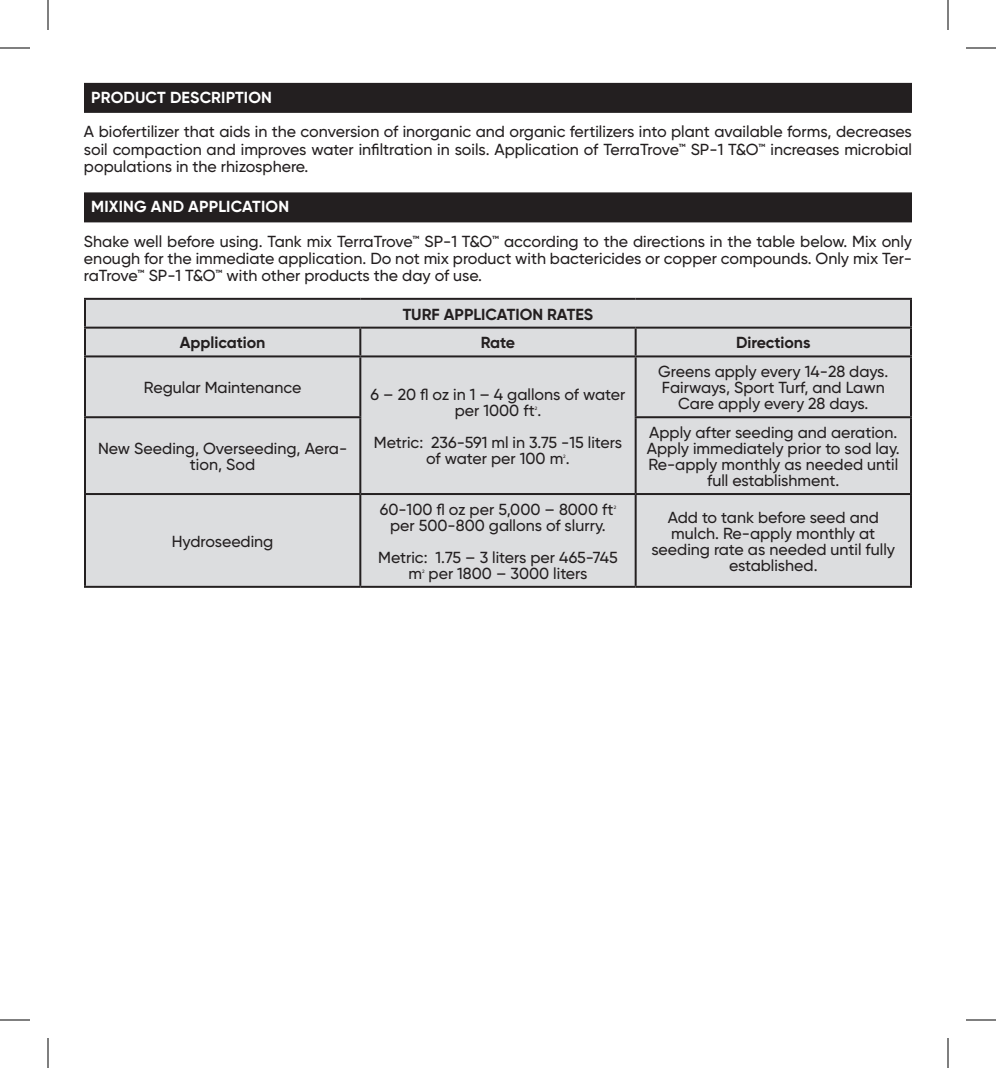
<style>
.page{position:relative;width:996px;height:1068px;background:#fff}
.page>*{position:absolute;margin:0;border:0;box-sizing:border-box;transform-origin:0 0}
.t1{font:500 16px/16px "Gilroy";color:#231f20;text-align:center}
.t2{font:700 16px "Gilroy";color:#231f20}
.t3{font:700 16px "Gilroy";letter-spacing:.01em;color:#fff}
.t4{font:500 4.8px "Gilroy";color:#231f20}
</style>
<div class="page">
<div style="left:84px;top:83px;width:828px;height:30px;background:#231f20"></div>
<div style="left:84px;top:192px;width:828px;height:30px;background:#231f20"></div>
<div style="left:86px;top:300px;width:824px;height:286px;background:#dcdddf"></div>
<hr style="left:84px;top:298px;width:276px;height:2px;background:#231f20">
<hr style="left:84px;top:300px;width:2px;height:27px;background:#231f20">
<hr style="left:360px;top:298px;width:276px;height:2px;background:#231f20">
<hr style="left:636px;top:298px;width:276px;height:2px;background:#231f20">
<hr style="left:910px;top:300px;width:2px;height:27px;background:#231f20">
<hr style="left:84px;top:327px;width:276px;height:2px;background:#231f20">
<hr style="left:84px;top:329px;width:2px;height:26px;background:#231f20">
<hr style="left:360px;top:327px;width:276px;height:2px;background:#231f20">
<hr style="left:359px;top:329px;width:2px;height:26px;background:#231f20">
<hr style="left:636px;top:327px;width:276px;height:2px;background:#231f20">
<hr style="left:635px;top:329px;width:2px;height:26px;background:#231f20">
<hr style="left:910px;top:329px;width:2px;height:26px;background:#231f20">
<hr style="left:84px;top:355px;width:276px;height:2px;background:#231f20">
<hr style="left:84px;top:357px;width:2px;height:59px;background:#231f20">
<hr style="left:360px;top:355px;width:276px;height:2px;background:#231f20">
<hr style="left:359px;top:357px;width:2px;height:59px;background:#231f20">
<hr style="left:636px;top:355px;width:276px;height:2px;background:#231f20">
<hr style="left:635px;top:357px;width:2px;height:59px;background:#231f20">
<hr style="left:910px;top:357px;width:2px;height:59px;background:#231f20">
<hr style="left:84px;top:416px;width:277px;height:2px;background:#231f20">
<hr style="left:84px;top:418px;width:2px;height:75px;background:#231f20">
<hr style="left:359px;top:418px;width:2px;height:75px;background:#231f20">
<hr style="left:635px;top:416px;width:277px;height:2px;background:#231f20">
<hr style="left:635px;top:418px;width:2px;height:75px;background:#231f20">
<hr style="left:910px;top:418px;width:2px;height:75px;background:#231f20">
<hr style="left:84px;top:493px;width:276px;height:2px;background:#231f20">
<hr style="left:84px;top:495px;width:2px;height:91px;background:#231f20">
<hr style="left:360px;top:493px;width:276px;height:2px;background:#231f20">
<hr style="left:359px;top:495px;width:2px;height:91px;background:#231f20">
<hr style="left:636px;top:493px;width:276px;height:2px;background:#231f20">
<hr style="left:635px;top:495px;width:2px;height:91px;background:#231f20">
<hr style="left:910px;top:495px;width:2px;height:91px;background:#231f20">
<hr style="left:84px;top:586px;width:276px;height:2px;background:#231f20">
<hr style="left:360px;top:586px;width:276px;height:2px;background:#231f20">
<hr style="left:636px;top:586px;width:276px;height:2px;background:#231f20">
<hr style="left:0;top:48px;width:30px;height:1px;background:#000">
<hr style="left:966px;top:48px;width:30px;height:1px;background:#000">
<hr style="left:0;top:1020px;width:30px;height:1px;background:#000">
<hr style="left:966px;top:1020px;width:30px;height:1px;background:#000">
<hr style="left:48px;top:0;width:1px;height:30px;background:#000">
<hr style="left:48px;top:1038px;width:1px;height:30px;background:#000">
<hr style="left:948px;top:0;width:1px;height:30px;background:#000">
<hr style="left:948px;top:1038px;width:1px;height:30px;background:#000">
<p class="t3" style="left:91px;top:87px;width:134px">PRODUCT DESCRIPTIO</p>
<p class="t3" style="left:261px;top:87px;width:12px">N</p>
<p class="t1" style="left:84px;top:123px;width:830px;line-height:17.2px;text-align:justify">A biofertilizer that aids in the conversion of inorganic and organic fertilizers into plant available forms, decreases soil compaction and improves water infiltration in soils. Application of TerraTrove™ SP-1 T&amp;O™ increases microbial populations in the rhizosphere.</p>
<p class="t3" style="left:91px;top:197px;width:161px">MIXING AND APPLICATIO</p>
<p class="t3" style="left:278px;top:197px;width:12px">N</p>
<p class="t1" style="left:84px;top:233px;width:830px;line-height:17.2px;text-align:justify">Shake well before using. Tank mix TerraTrove™ SP-1 T&amp;O™ according to the directions in the table below. Mix only enough for the immediate application. Do not mix product with bactericides or copper compounds. Only mix Ter&shy;raTrove™ SP-1 T&amp;O™ with other products the day of use.</p>
<p class="t2" style="left:403px;top:304px;width:192px">TURF APPLICATION RATES</p>
<p class="t2" style="left:180px;top:333px;width:87px">APPLICATION</p>
<p class="t2" style="left:481px;top:333px;width:36px">RATE</p>
<p class="t2" style="left:736px;top:333px;width:76px">DIRECTIONS</p>
<p class="t1" style="left:144px;top:380px;width:159px">Regular Maintenance</p>
<p class="t1" style="left:371px;top:386px;width:256px">6 – 20 fl oz in 1 – 4 gallons of water per 1000 ft .</p>
<p class="t1" style="left:658px;top:364px;width:232px">Greens apply every 14-28 days.<br>Fairways, Sport Turf, and Lawn<br>Care apply every 28 days.</p>
<p class="t4" style="left:535px;top:405px;width:4px">2</p>
<p class="t1" style="left:374px;top:434px;width:250px">Metric: 236-591 ml in 3.75 -15 liters of water per 100 m .</p>
<p class="t1" style="left:647px;top:424px;width:254px">Apply after seeding and aeration.<br>Apply immediately prior to sod lay.<br>Re-apply monthly as needed until full establishment.</p>
<p class="t1" style="left:98px;top:440px;width:251px">New Seeding, Overseeding, Aera&shy;tion, Sod</p>
<p class="t4" style="left:563px;top:453px;width:4px">2</p>
<p class="t1" style="left:172px;top:533px;width:103px">Hydroseeding</p>
<p class="t1" style="left:380px;top:501px;width:235px">60-100 fl oz per 5,000 – 8000 ft</p>
<p class="t4" style="left:614px;top:505px;width:4px">2</p>
<p class="t1" style="left:378px;top:509px;width:241px;line-height:32px">per 500-800 gallons of slurry.<br>Metric: 1.75 – 3 liters per 465-745</p>
<p class="t1" style="left:408px;top:565px;width:181px">m per 1800 – 3000 liters</p>
<p class="t4" style="left:422px;top:569px;width:4px">2</p>
<p class="t1" style="left:652px;top:509px;width:245px">Add to tank before seed and mulch. Re-apply monthly at seeding rate as needed until fully established.</p>
</div>
